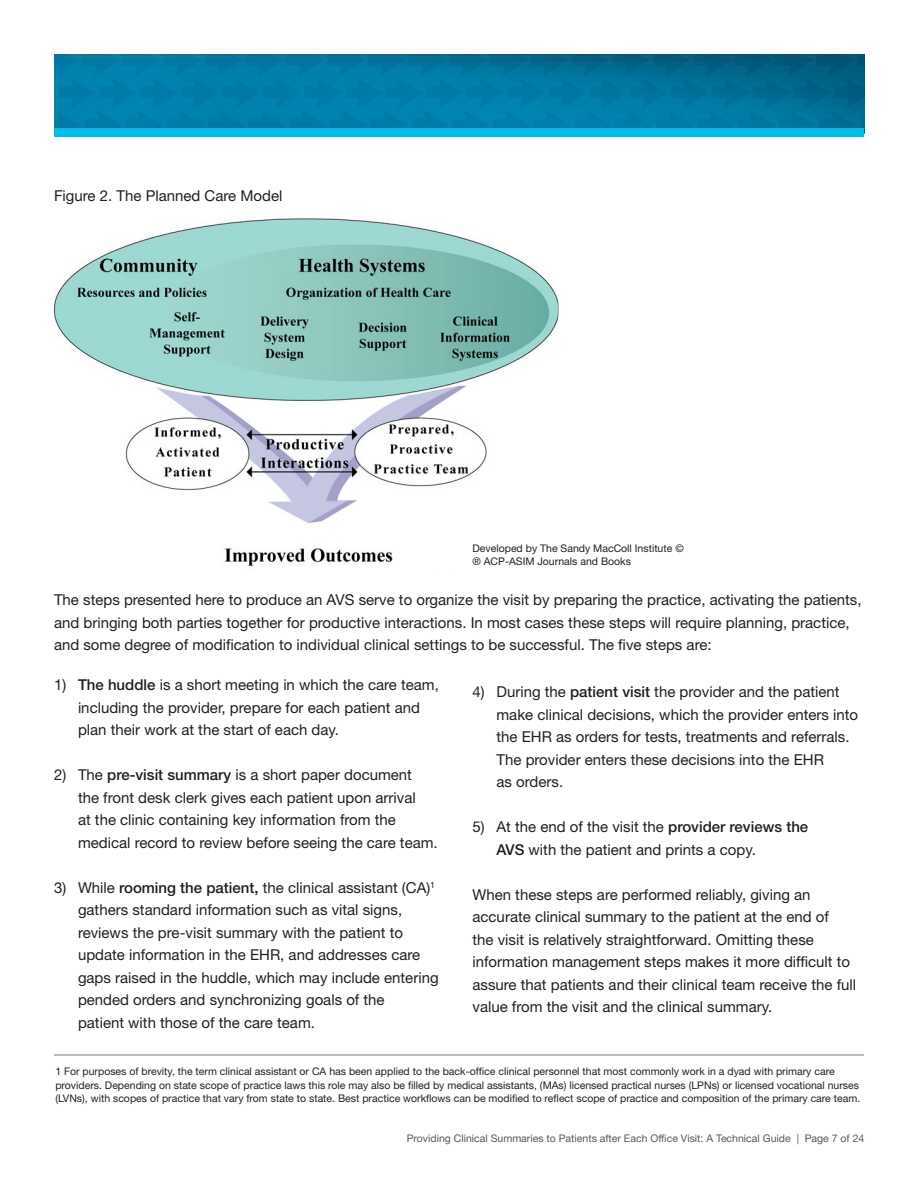
<style>
.page{position:relative;width:918px;height:1188px;background:#fff}
.page>*{position:absolute;margin:0;border:0;box-sizing:border-box;transform-origin:0 0}
.t1{font:15px/22.5px "Helvetica Neue LT Std";color:#231f20}
.t2{font:10.5px/13.5px "Helvetica Neue LT Std";color:#231f20}
.t3{font:10.5px "Helvetica Neue LT Std";color:#57585a}
.s1{font-weight:500}
</style>
<div class="page">
<img style="left:54px;top:54px;width:810px;height:75px">
<div style="left:54px;top:129px;width:810px;height:8px;background:#02bce5"></div>
<hr style="left:54px;top:1055px;width:810px;height:1px;background:#8a7966">
<img style="left:54px;top:218px;width:505px;height:349px">
<p class="t1" style="left:54px;top:184px;width:230px">Figure 2. The Planned Care Model</p>
<p class="t2" style="left:472px;top:541px;width:213px">Developed by The Sandy MacColl Institute © ® ACP-ASIM Journals and Books</p>
<p class="t1" style="left:54px;top:588px;width:809px">The steps presented here to produce an AVS serve to organize the visit by preparing the practice, activating the patients, and bringing both parties together for productive interactions. In most cases these steps will require planning, practice, and some degree of modification to individual clinical settings to be successful. The five steps are:</p>
<p class="t1" style="left:78px;top:673px;width:362px;text-indent:-24px">1) <span class="s1">The huddle</span> is a short meeting in which the care team, including the provider, prepare for each patient and plan their work at the start of each day.</p>
<p class="t1" style="left:78px;top:763px;width:361px;text-indent:-24px">2) The <span class="s1">pre-visit summary</span> is a short paper document<br>the front desk clerk gives each patient upon arrival<br>at the clinic containing key information from the medical record to review before seeing the care team.</p>
<p class="t1" style="left:78px;top:876px;width:362px;text-indent:-24px">3) While <span class="s1">rooming the patient,</span> the clinical assistant (CA)<sup>1 </sup>gathers standard information such as vital signs, reviews the pre-visit summary with the patient to update information in the EHR, and addresses care gaps raised in the huddle, which may include entering pended orders and synchronizing goals of the<br>patient with those of the care team.</p>
<p class="t1" style="left:496px;top:680px;width:363px;text-indent:-24px">4) During the <span class="s1">patient visit</span> the provider and the patient make clinical decisions, which the provider enters into the EHR as orders for tests, treatments and referrals.<br>The provider enters these decisions into the EHR<br>as orders.</p>
<p class="t1" style="left:472px;top:815px;width:337px">5) At the end of the visit the <span class="s1">provider reviews the</span></p>
<p class="t1" style="left:496px;top:838px;width:261px"><span class="s1">AVS</span> with the patient and prints a copy.</p>
<p class="t1" style="left:472px;top:883px;width:385px">When these steps are performed reliably, giving an accurate clinical summary to the patient at the end of<br>the visit is relatively straightforward. Omitting these information management steps makes it more difficult to assure that patients and their clinical team receive the full value from the visit and the clinical summary.</p>
<p class="t2" style="left:55px;top:1065px;width:806px">1 For purposes of brevity, the term clinical assistant or CA has been applied to the back-office clinical personnel that most commonly work in a dyad with primary care providers. Depending on state scope of practice laws this role may also be filled by medical assistants, (MAs) licensed practical nurses (LPNs) or licensed vocational nurses (LVNs), with scopes of practice that vary from state to state. Best practice workflows can be modified to reflect scope of practice and composition of the primary care team.</p>
<p class="t3" style="left:407px;top:1132px;width:459px">Providing Clinical Summaries to Patients after Each Office Visit: A Technical Guide | Page 7 of 24</p>
</div>
